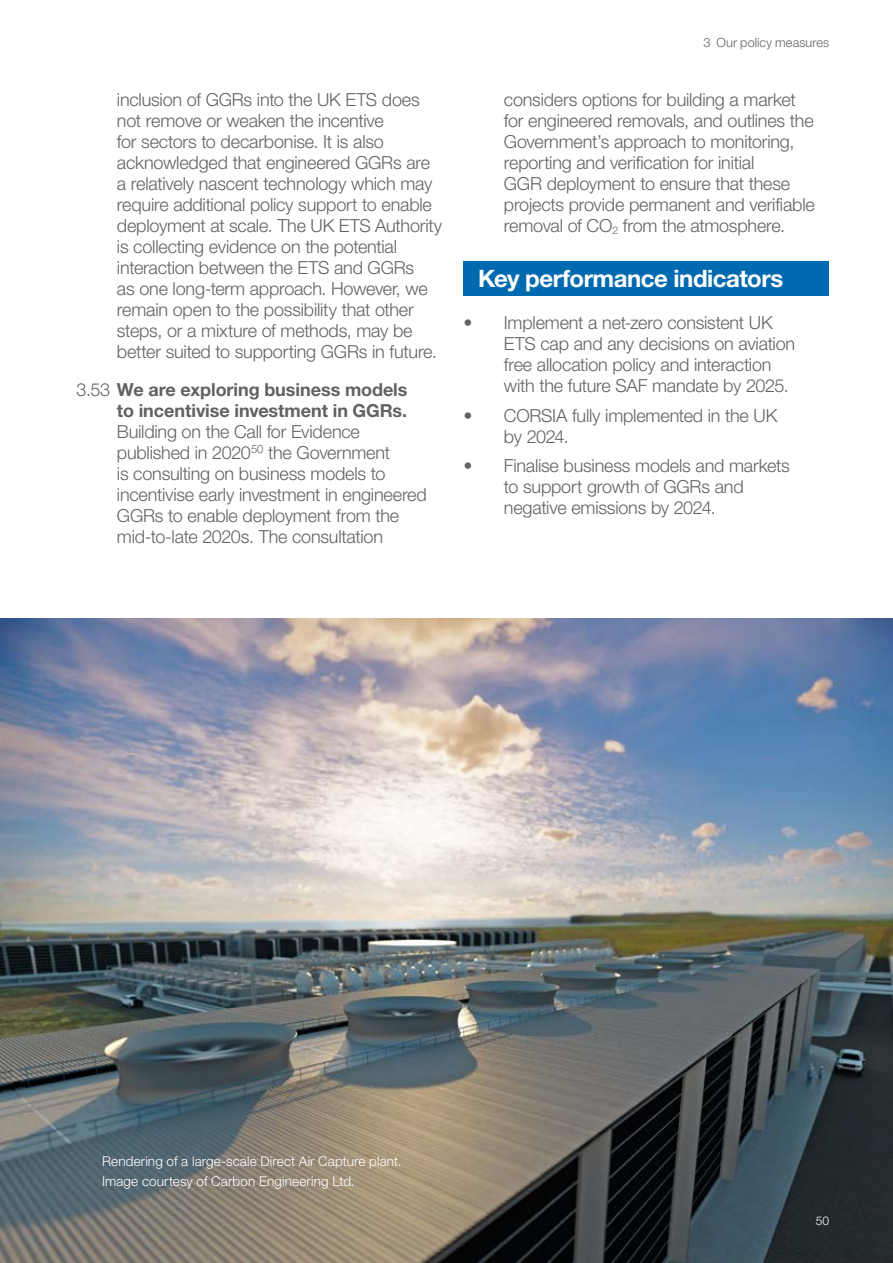
<style>
.page{position:relative;width:893px;height:1263px;background:#fff}
.page>*{position:absolute;margin:0;border:0;box-sizing:border-box;transform-origin:0 0}
.Key_Performance_Indi{font:700 24px "Helvetica Neue LT Pro";letter-spacing:-.02em;color:#fff}
.Body_Copy__Numbered{font:300 18px/21px "Helvetica Neue LT Pro";letter-spacing:-.01em;color:#626262}
.Figure_captions{font:300 13.5px "Helvetica Neue LT Pro";letter-spacing:.01em;color:#fff}
.t1{font:300 12.75px "Helvetica Neue LT Pro";letter-spacing:.005em;color:#626262}
.t2{font:300 12px "Helvetica Neue LT Pro";color:#fff}
.s1{font-weight:700}
</style>
<div class="page">
<img style="left:0;top:619px;width:893px;height:644px">
<div style="left:463px;top:261px;width:366px;height:35px;background:#006ab0"></div>
<p class="Body_Copy__Numbered" style="left:117px;top:89px;width:327px">inclusion of GGRs into the UK ETS does not remove or weaken the incentive<br>for sectors to decarbonise. It is also acknowledged that engineered GGRs are a relatively nascent technology which may require additional policy support to enable deployment at scale. The UK ETS Authority is collecting evidence on the potential interaction between the ETS and GGRs<br>as one long-term approach. However, we remain open to the possibility that other steps, or a mixture of methods, may be better suited to supporting GGRs in future.</p>
<p class="Body_Copy__Numbered" style="left:117px;top:379px;width:311px;text-indent:-40px">3.53 <span class="s1">We are exploring business models to incentivise investment in GGRs.<br></span>Building on the Call for Evidence published in 2020<sup>50</sup> the Government<br>is consulting on business models to incentivise early investment in engineered GGRs to enable deployment from the mid-to-late 2020s. The consultation</p>
<p class="t1" style="left:703px;top:35px;width:127px">3 Our policy measures</p>
<p class="Body_Copy__Numbered" style="left:504px;top:89px;width:312px">considers options for building a market for engineered removals, and outlines the Government’s approach to monitoring, reporting and verification for initial<br>GGR deployment to ensure that these projects provide permanent and verifiable removal of CO<sub>2</sub> from the atmosphere.</p>
<p class="Key_Performance_Indi" style="left:478px;top:264px;width:307px">Key performance indicators</p>
<p class="Body_Copy__Numbered" style="left:504px;top:312px;width:293px;text-indent:-40px">• Implement a net-zero consistent UK ETS cap and any decisions on aviation free allocation policy and interaction with the future SAF mandate by 2025.</p>
<p class="Body_Copy__Numbered" style="left:504px;top:404px;width:275px;text-indent:-40px">• CORSIA fully implemented in the UK by 2024.</p>
<p class="Body_Copy__Numbered" style="left:504px;top:455px;width:287px;text-indent:-40px">• Finalise business models and markets to support growth of GGRs and negative emissions by 2024.</p>
<p class="Figure_captions" style="left:102px;top:1152px;width:301px">Rendering of a large-scale Direct Air Capture plant.</p>
<p class="Figure_captions" style="left:102px;top:1173px;width:254px">Image courtesy of Carbon Engineering Ltd.</p>
<p class="t2" style="left:816px;top:1213px;width:15px">50</p>
</div>
